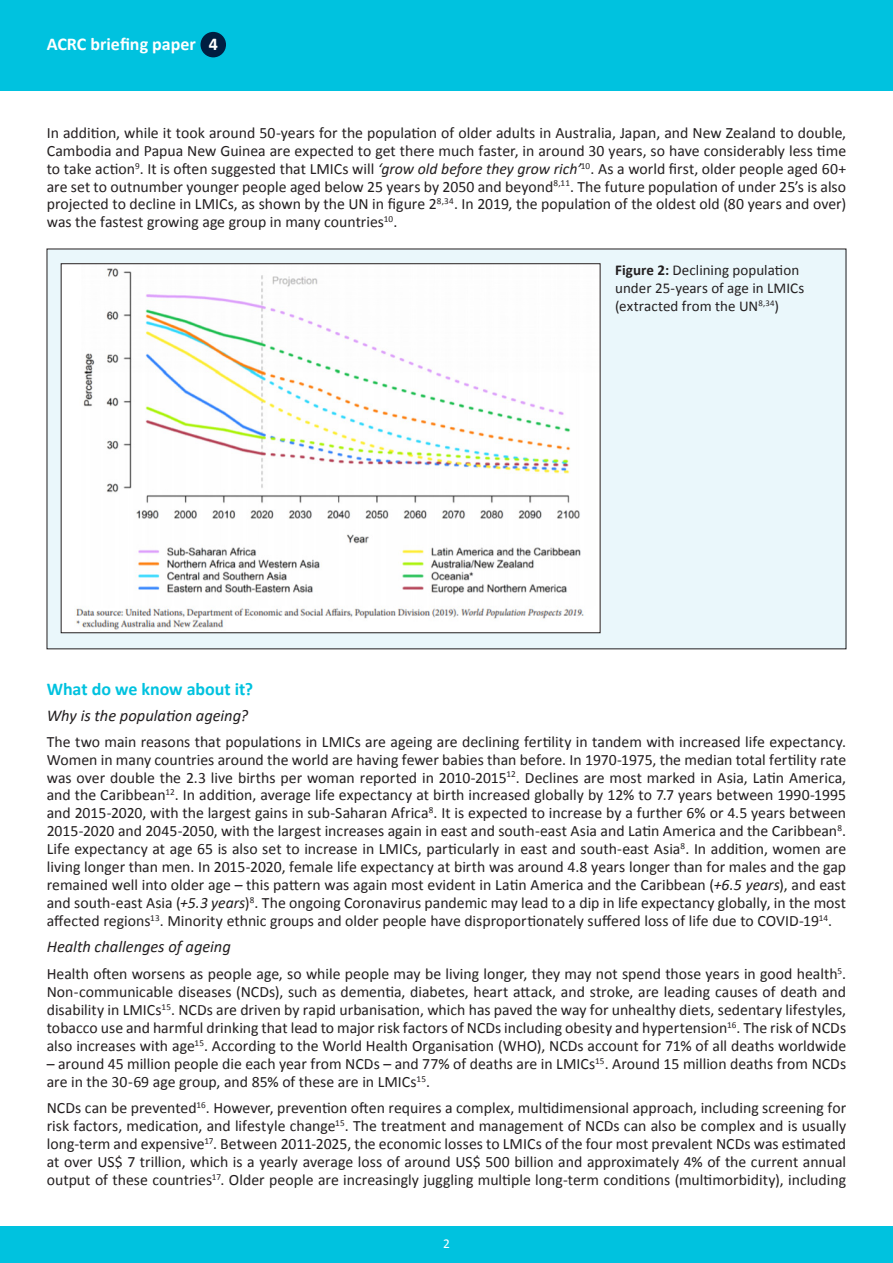
<style>
.page{position:relative;width:893px;height:1263px;background:#fff}
.page>*{position:absolute;margin:0;border:0;box-sizing:border-box;transform-origin:0 0}
.Body_paragraph{font:700 18px "Calibri";letter-spacing:-.005em;color:#00c2df}
.t1{font:700 18px "Calibri";color:#fff}
.Body_paragraph-2{font:italic 16.5px "Calibri";letter-spacing:-.005em;color:#231f20}
.Body_paragraph-3{font:15.75px/17.9px "Calibri";color:#231f20;text-align:justify}
.references{font:15px/18px "Calibri";letter-spacing:.005em;color:#231f20}
.references-2{font:13.5px "Calibri";color:#fff}
.s1{font-style:italic}
.s2{font-weight:700}
</style>
<div class="page">
<div style="left:0;top:0;width:893px;height:91px;background:#00c2df"></div>
<div style="left:0;top:1227px;width:893px;height:36px;background:#00c2df"></div>
<div style="left:200px;top:32px;width:26px;height:25px;background:#001e41;border-radius:50%"></div>
<div style="left:47px;top:249px;width:799px;height:400px;background:#eaf7fb"></div>
<img style="left:63px;top:265px;width:535px;height:366px">
<p class="t1" style="left:47px;top:32px;width:151px">ACRC briefing paper</p>
<p class="t1" style="left:209px;top:31px;width:11px">4</p>
<p class="Body_paragraph-3" style="left:47px;top:124px;width:801px">In addition, while it took around 50-years for the population of older adults in Australia, Japan, and New Zealand to double, Cambodia and Papua New Guinea are expected to get there much faster, in around 30 years, so have considerably less time to take action<sup>9</sup>. It is often suggested that LMICs will <span class="s1">‘grow old before they grow rich’</span><sup>10</sup>. As a world first, older people aged 60+ are set to outnumber younger people aged below 25 years by 2050 and beyond<sup>8,11</sup>. The future population of under 25’s is also projected to decline in LMICs, as shown by the UN in figure 2<sup>8,34</sup>. In 2019, the population of the oldest old (80 years and over) was the fastest growing age group in many countries<sup>10</sup>.</p>
<p class="references" style="left:615px;top:260px;width:191px"><span class="s2">Figure 2:</span> Declining population under 25-years of age in LMICs (extracted from the UN<sup>8,34</sup>)</p>
<p class="Body_paragraph" style="left:47px;top:676px;width:208px">What do we know about it?</p>
<p class="Body_paragraph-2" style="left:47px;top:704px;width:203px">Why is the population ageing?</p>
<p class="Body_paragraph-3" style="left:47px;top:732px;width:801px">The two main reasons that populations in LMICs are ageing are declining fertility in tandem with increased life expectancy.<br>Women in many countries around the world are having fewer babies than before. In 1970-1975, the median total fertility rate was over double the 2.3 live births per woman reported in 2010-2015<sup>12</sup>. Declines are most marked in Asia, Latin America, and the Caribbean<sup>12</sup>. In addition, average life expectancy at birth increased globally by 12% to 7.7 years between 1990-1995 and 2015-2020, with the largest gains in sub-Saharan Africa<sup>8</sup>. It is expected to increase by a further 6% or 4.5 years between 2015-2020 and 2045-2050, with the largest increases again in east and south-east Asia and Latin America and the Caribbean<sup>8</sup>.<br>Life expectancy at age 65 is also set to increase in LMICs, particularly in east and south-east Asia<sup>8</sup>. In addition, women are living longer than men. In 2015-2020, female life expectancy at birth was around 4.8 years longer than for males and the gap remained well into older age – this pattern was again most evident in Latin America and the Caribbean (<span class="s1">+6.5 years</span>), and east and south-east Asia (<span class="s1">+5.3 years</span>)<sup>8</sup>. The ongoing Coronavirus pandemic may lead to a dip in life expectancy globally, in the most affected regions<sup>13</sup>. Minority ethnic groups and older people have disproportionately suffered loss of life due to COVID-19<sup>14</sup>.</p>
<p class="Body_paragraph-2" style="left:47px;top:935px;width:186px">Health challenges of ageing</p>
<p class="Body_paragraph-3" style="left:47px;top:964px;width:801px">Health often worsens as people age, so while people may be living longer, they may not spend those years in good health<sup>5</sup>.<br>Non-communicable diseases (NCDs), such as dementia, diabetes, heart attack, and stroke, are leading causes of death and disability in LMICs<sup>15</sup>. NCDs are driven by rapid urbanisation, which has paved the way for unhealthy diets, sedentary lifestyles, tobacco use and harmful drinking that lead to major risk factors of NCDs including obesity and hypertension<sup>16</sup>. The risk of NCDs also increases with age<sup>15</sup>. According to the World Health Organisation (WHO), NCDs account for 71% of all deaths worldwide</p>
<p class="Body_paragraph-3" style="left:47px;top:1054px;width:801px">– around 45 million people die each year from NCDs – and 77% of deaths are in LMICs<sup>15</sup>. Around 15 million deaths from NCDs are in the 30-69 age group, and 85% of these are in LMICs<sup>15</sup>.</p>
<p class="Body_paragraph-3" style="left:47px;top:1098px;width:801px">NCDs can be prevented<sup>16</sup>. However, prevention often requires a complex, multidimensional approach, including screening for risk factors, medication, and lifestyle change<sup>15</sup>. The treatment and management of NCDs can also be complex and is usually long-term and expensive<sup>17</sup>. Between 2011-2025, the economic losses to LMICs of the four most prevalent NCDs was estimated at over US$ 7 trillion, which is a yearly average loss of around US$ 500 billion and approximately 4% of the current annual output of these countries<sup>17</sup>. Older people are increasingly juggling multiple long-term conditions (multimorbidity), including</p>
<p class="references-2" style="left:443px;top:1234px;width:8px">2</p>
</div>
